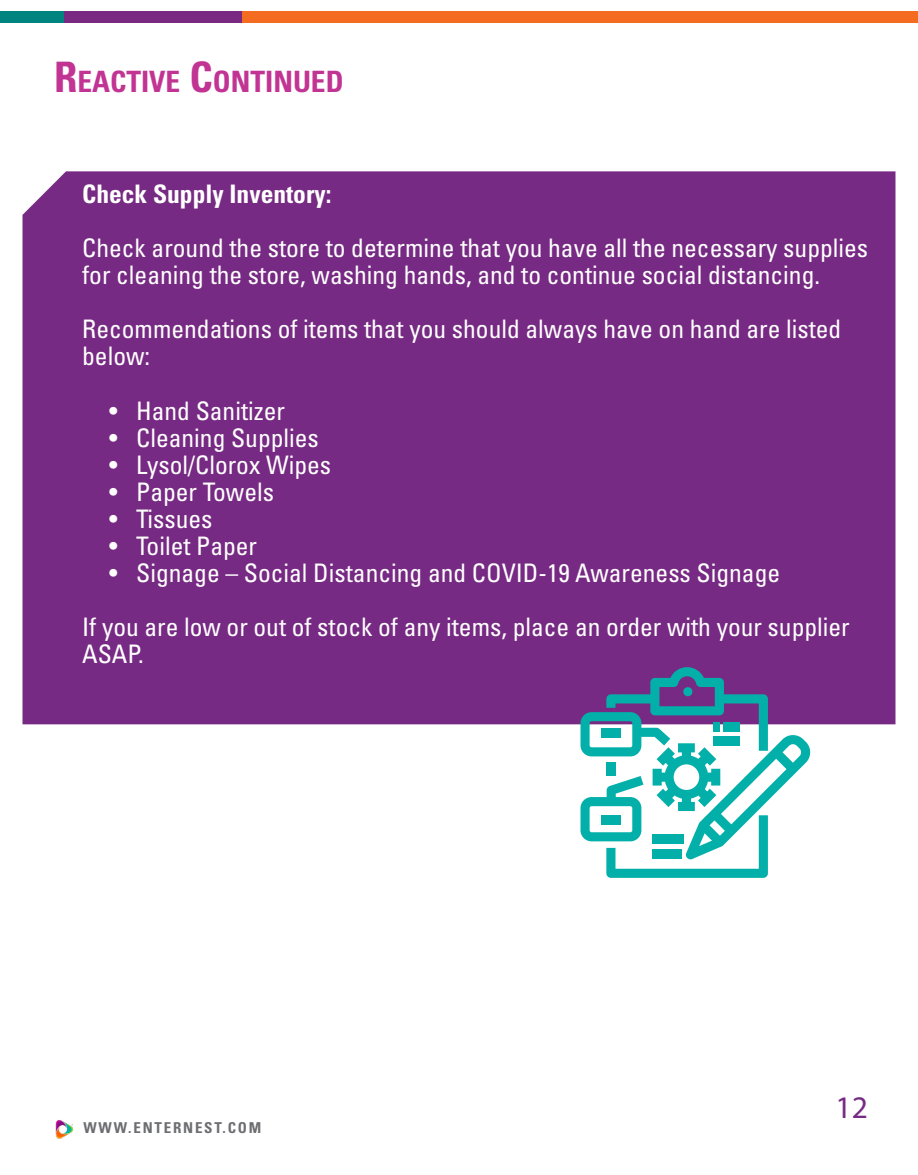
<style>
.page{position:relative;width:918px;height:1175px;background:#fff}
.page>*{position:absolute;margin:0;border:0;box-sizing:border-box;transform-origin:0 0}
.t1{font:31.5px "Myriad Pro";color:#772a83}
.t2{font:700 condensed 29.4px "Univers LT Std";color:#c13493}
.t3{font:condensed 25.5px/27px "Univers LT Std";color:#fff}
.t4{font:700 condensed 25.5px "Univers LT Std";color:#fff}
.t5{font:700 condensed 15px "Univers LT Std";letter-spacing:.12em;color:#6d6e71}
.s1{font-size:42px}
</style>
<div class="page">
<img style="left:56px;top:1120px;width:17px;height:18px">
<div style="left:0;top:11px;width:324px;height:11px;background:#008480"></div>
<div style="left:64px;top:11px;width:324px;height:11px;background:#792981"></div>
<div style="left:242px;top:11px;width:676px;height:11px;background:#f36c21"></div>
<div style="left:22px;top:171px;width:874px;height:553px;background:#772a83"></div>
<svg style="left:580px;top:667px;width:232px;height:210px"></svg>
<p class="t2" style="left:54px;top:63px;width:291px"><span class="s1">R</span>EACTIVE <span class="s1">C</span>ONTINUED</p>
<p class="t4" style="left:82px;top:179px;width:251px">Check Supply Inventory:</p>
<p class="t3" style="left:82px;top:234px;width:788px">Check around the store to determine that you have all the necessary supplies for cleaning the store, washing hands, and to continue social distancing.</p>
<p class="t3" style="left:82px;top:315px;width:761px">Recommendations of items that you should always have on hand are listed below:</p>
<p class="t3" style="left:109px;top:396px;width:177px">• Hand Sanitizer</p>
<p class="t3" style="left:109px;top:423px;width:211px">• Cleaning Supplies</p>
<p class="t3" style="left:109px;top:450px;width:223px">• Lysol/Clorox Wipes</p>
<p class="t3" style="left:109px;top:477px;width:166px">• Paper Towels</p>
<p class="t3" style="left:109px;top:504px;width:105px">• Tissues</p>
<p class="t3" style="left:109px;top:531px;width:149px">• Toilet Paper</p>
<p class="t3" style="left:82px;top:545px;width:769px;line-height:54px;text-indent:27px">• Signage – Social Distancing and COVID-19 Awareness Signage<br>If you are low or out of stock of any items, place an order with your supplier</p>
<p class="t3" style="left:82px;top:639px;width:63px">ASAP.</p>
<p class="t5" style="left:83px;top:1118px;width:179px">WWW.ENTERNEST.COM</p>
<p class="t1" style="left:836px;top:1087px;width:34px">12</p>
</div>
